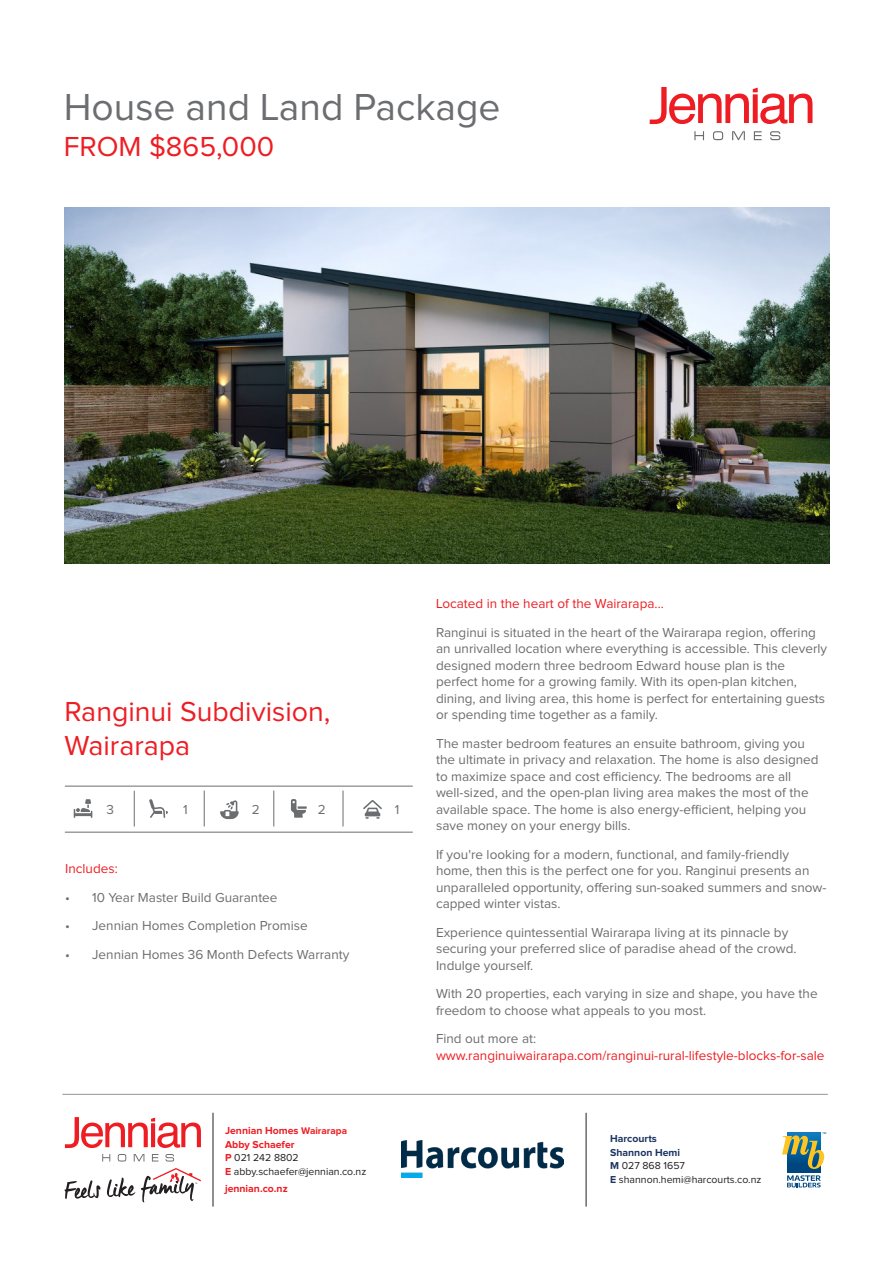
<style>
.page{position:relative;width:893px;height:1263px;background:#fff}
.page>*{position:absolute;margin:0;border:0;box-sizing:border-box;transform-origin:0 0}
.House_and_Land_Package_Title{font:39px "Proxima Nova";color:#6c6d70}
.Address{font:28.5px "Proxima Nova";color:#ee1d23}
.Price{font:28.5px "Proxima Nova";color:#ee1d23}
.Body_Text_-_Discription{font:13.5px/16.5px "Proxima Nova";color:#6c6d70}
.Body_Text_-_Discription-2{font:13.5px "Proxima Nova";color:#ee1d23}
.t1{font:10.5px "Proxima Nova";color:#231f20}
.t2{font:700 10.5px "Proxima Nova";color:#ee1d23}
.t3{font:700 10.5px "Proxima Nova";color:#1d3462}
.s1{font-size:9.9px}
.s2{font-weight:700;color:#ee1d23}
.s3{font-weight:700;color:#1d3462}
</style>
<div class="page">
<svg style="left:650px;top:87px;width:162px;height:37px"></svg>
<svg style="left:694px;top:131px;width:10px;height:9px"></svg>
<svg style="left:713px;top:131px;width:10px;height:9px"></svg>
<svg style="left:732px;top:131px;width:13px;height:9px"></svg>
<svg style="left:754px;top:131px;width:8px;height:9px"></svg>
<svg style="left:770px;top:131px;width:10px;height:9px"></svg>
<img style="left:64px;top:207px;width:766px;height:356px">
<svg style="left:220px;top:800px;width:19px;height:19px"></svg>
<svg style="left:363px;top:800px;width:19px;height:19px"></svg>
<svg style="left:291px;top:799px;width:16px;height:19px"></svg>
<hr style="left:134px;top:791px;width:1px;height:35px;background:#6c6d70">
<hr style="left:204px;top:790px;width:1px;height:36px;background:#6c6d70">
<hr style="left:274px;top:790px;width:1px;height:36px;background:#6c6d70">
<hr style="left:343px;top:790px;width:1px;height:36px;background:#6c6d70">
<hr style="left:65px;top:786px;width:348px;height:1px;background:#6c6d70">
<hr style="left:65px;top:832px;width:348px;height:1px;background:#6c6d70">
<svg style="left:74px;top:799px;width:18px;height:19px"></svg>
<svg style="left:149px;top:799px;width:19px;height:19px"></svg>
<hr style="left:62px;top:1094px;width:766px;height:1px;background:#939598">
<div style="left:787px;top:1132px;width:33px;height:40px;background:#00467e"></div>
<svg style="left:782px;top:1132px;width:44px;height:37px"></svg>
<svg style="left:787px;top:1175px;width:34px;height:12px"></svg>
<hr style="left:213px;top:1113px;width:1px;height:94px;background:#231f20">
<hr style="left:586px;top:1113px;width:1px;height:93px;background:#231f20">
<svg style="left:65px;top:1117px;width:136px;height:31px"></svg>
<svg style="left:102px;top:1154px;width:8px;height:7px"></svg>
<svg style="left:118px;top:1154px;width:8px;height:7px"></svg>
<svg style="left:134px;top:1154px;width:10px;height:7px"></svg>
<svg style="left:152px;top:1154px;width:6px;height:7px"></svg>
<svg style="left:165px;top:1154px;width:9px;height:7px"></svg>
<svg style="left:64px;top:1180px;width:37px;height:19px"></svg>
<svg style="left:107px;top:1168px;width:94px;height:34px"></svg>
<img style="left:402px;top:1141px;width:161px;height:36px">
<p class="House_and_Land_Package_Title" style="left:64px;top:89px;width:438px">House and Land Package</p>
<p class="Price" style="left:64px;top:133px;width:212px">FROM $865,000</p>
<p class="Address" style="left:64px;top:698px;width:267px">Ranginui Subdivision,</p>
<p class="Address" style="left:64px;top:733px;width:127px">Wairarapa</p>
<p class="Body_Text_-_Discription" style="left:107px;top:802px;width:9px">3</p>
<p class="Body_Text_-_Discription" style="left:183px;top:802px;width:6px">1</p>
<p class="Body_Text_-_Discription" style="left:252px;top:802px;width:9px">2</p>
<p class="Body_Text_-_Discription" style="left:318px;top:802px;width:9px">2</p>
<p class="Body_Text_-_Discription" style="left:395px;top:802px;width:6px">1</p>
<p class="Body_Text_-_Discription-2" style="left:65px;top:863px;width:54px">Includes:</p>
<p class="Body_Text_-_Discription" style="left:65px;top:890px;width:214px">• 10 Year Master Build Guarantee</p>
<p class="Body_Text_-_Discription" style="left:65px;top:918px;width:244px">• Jennian Homes Completion Promise</p>
<p class="Body_Text_-_Discription" style="left:65px;top:947px;width:286px">• Jennian Homes 36 Month Defects Warranty</p>
<p class="t2" style="left:225px;top:1125px;width:124px">Jennian Homes <span class="s1">Wairarapa</span></p>
<p class="t2" style="left:225px;top:1139px;width:71px">Abby Schaefer</p>
<p class="t1" style="left:225px;top:1153px;width:75px"><span class="s2">P</span> 021 242 8802</p>
<p class="t1" style="left:225px;top:1167px;width:143px"><span class="s2">E</span> abby.schaefer@jennian.co.nz</p>
<p class="t2" style="left:225px;top:1184px;width:64px">jennian.co.nz</p>
<p class="Body_Text_-_Discription-2" style="left:436px;top:597px;width:229px">Located in the heart of the Wairarapa...</p>
<p class="Body_Text_-_Discription" style="left:436px;top:624px;width:393px">Ranginui is situated in the heart of the Wairarapa region, offering an unrivalled location where everything is accessible. This cleverly designed modern three bedroom Edward house plan is the perfect home for a growing family. With its open-plan kitchen, dining, and living area, this home is perfect for entertaining guests or spending time together as a family.</p>
<p class="Body_Text_-_Discription" style="left:436px;top:735px;width:384px">The master bedroom features an ensuite bathroom, giving you the ultimate in privacy and relaxation. The home is also designed to maximize space and cost efficiency. The bedrooms are all well-sized, and the open-plan living area makes the most of the available space. The home is also energy-efficient, helping you save money on your energy bills.</p>
<p class="Body_Text_-_Discription" style="left:436px;top:846px;width:392px">If you're looking for a modern, functional, and family-friendly home, then this is the perfect one for you. Ranginui presents an unparalleled opportunity, offering sun-soaked summers and snow&shy;capped winter vistas.</p>
<p class="Body_Text_-_Discription" style="left:436px;top:924px;width:362px">Experience quintessential Wairarapa living at its pinnacle by securing your preferred slice of paradise ahead of the crowd.<br>Indulge yourself.</p>
<p class="Body_Text_-_Discription" style="left:436px;top:986px;width:383px">With 20 properties, each varying in size and shape, you have the freedom to choose what appeals to you most.</p>
<p class="Body_Text_-_Discription" style="left:436px;top:1031px;width:102px">Find out more at:</p>
<p class="Body_Text_-_Discription-2" style="left:436px;top:1049px;width:390px">www.ranginuiwairarapa.com/ranginui-rural-lifestyle-blocks-for-sale</p>
<p class="t3" style="left:610px;top:1133px;width:48px">Harcourts</p>
<p class="t3" style="left:610px;top:1147px;width:72px">Shannon Hemi</p>
<p class="t1" style="left:610px;top:1161px;width:76px"><span class="s3">M</span> 027 868 1657</p>
<p class="t1" style="left:610px;top:1175px;width:153px"><span class="s3">E</span> shannon.hemi@harcourts.co.nz</p>
</div>
